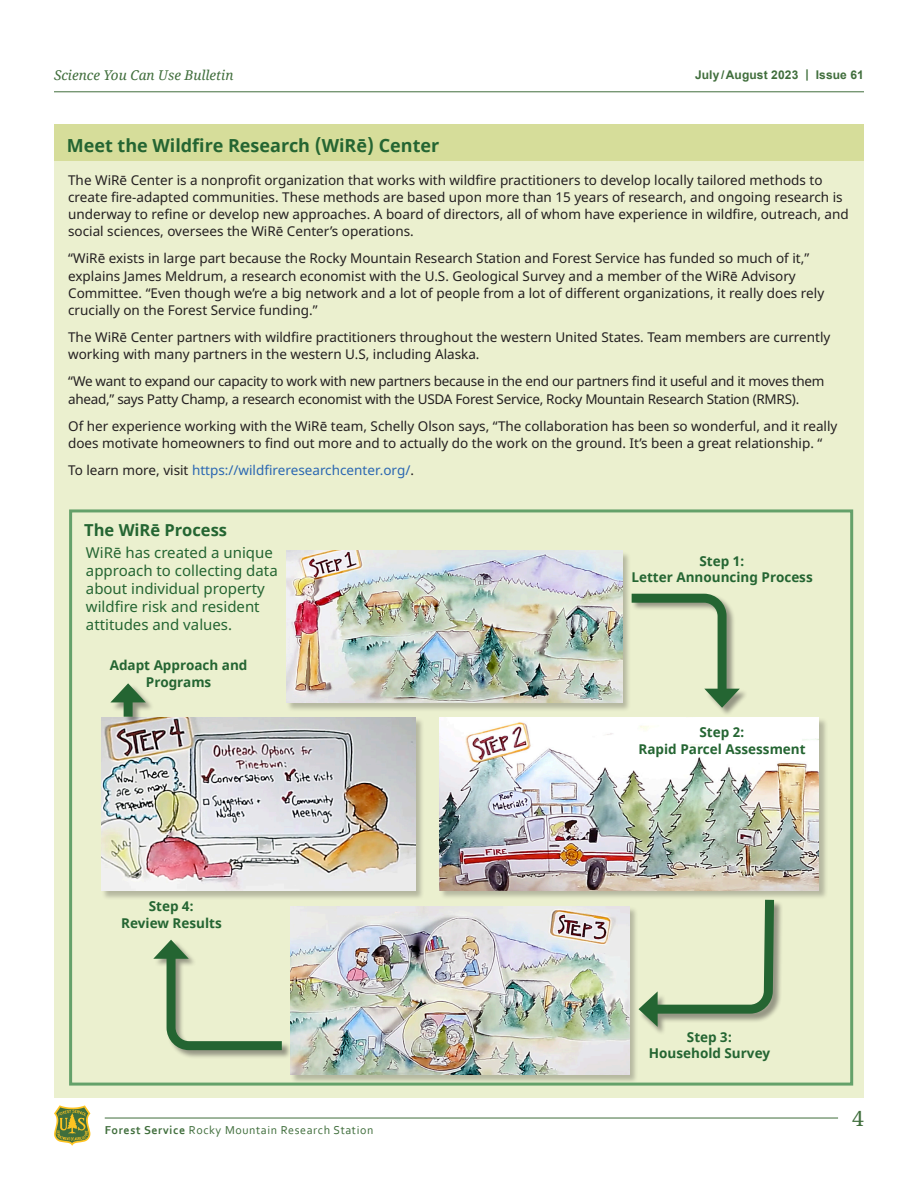
<style>
.page{position:relative;width:918px;height:1188px;background:#fff}
.page>*{position:absolute;margin:0;border:0;box-sizing:border-box;transform-origin:0 0}
.t1{font:21px "Noto Serif";color:#406e3c}
.Side_Bar_-_Heading{font:700 18px "Noto Sans";color:#246532}
.heading_3{font:700 16.5px "Noto Sans";color:#246532}
.heading_3-2{font:15px/18px "Noto Sans";color:#246532}
.Side_Bar_-_Text{font:13.5px/17.2px "Noto Sans";color:#231f20}
.Side_Bar_-_Text-2{font:13.5px/17.2px "Noto Sans";letter-spacing:-.02em;color:#231f20}
.heading_3-3{font:700 13.5px/16.5px "Noto Sans";color:#246532;text-align:center}
.Side_Bar_-_Text-3{font:13.5px "Noto Sans";color:#2a67b2}
.t2{font:italic 13.5px "Noto Serif";color:#406e3c}
.t3{font:12px "Corbel";letter-spacing:.05em;color:#406e3c}
.t4{font:700 12px "Arial";letter-spacing:.01em;color:#406e3c}
.s1{color:#231f20}
.s2{font-weight:700}
</style>
<div class="page">
<hr style="left:54px;top:91px;width:810px;height:1px;background:#406e3c">
<hr style="left:105px;top:1118px;width:733px;height:1px;background:#406e3c">
<svg style="left:54px;top:1105px;width:36px;height:41px"></svg>
<div style="left:55px;top:157px;width:809px;height:940px;background:#ebf0cf"></div>
<div style="left:55px;top:124px;width:809px;height:37px;background:#d6dd9a"></div>
<div style="left:291px;top:907px;width:347px;height:177px;background:#231f20;opacity:.27"></div>
<img style="left:291px;top:906px;width:338px;height:168px">
<div style="left:439px;top:718px;width:389px;height:182px;background:#231f20;opacity:.27"></div>
<img style="left:439px;top:718px;width:380px;height:172px">
<div style="left:287px;top:551px;width:345px;height:161px;background:#231f20;opacity:.27"></div>
<img style="left:287px;top:551px;width:335px;height:151px">
<div style="left:101px;top:718px;width:324px;height:182px;background:#231f20;opacity:.27"></div>
<img style="left:101px;top:718px;width:314px;height:173px">
<svg style="left:623px;top:589px;width:117px;height:119px"></svg>
<div style="left:639px;top:900px;width:144px;height:136px;background:#231f20;opacity:.43"></div>
<svg style="left:639px;top:891px;width:140px;height:136px"></svg>
<div style="left:154px;top:940px;width:137px;height:120px;background:#231f20;opacity:.43"></div>
<svg style="left:153px;top:940px;width:138px;height:115px"></svg>
<div style="left:111px;top:684px;width:44px;height:42px;background:#231f20;opacity:.43"></div>
<div style="left:124px;top:695px;width:9px;height:22px;background:#246532"></div>
<svg style="left:111px;top:683px;width:35px;height:19px"></svg>
<div style="left:69px;top:509px;width:784px;height:577px;border:3px solid #64a16a"></div>
<p class="t2" style="left:54px;top:66px;width:181px">Science You Can Use Bulletin</p>
<p class="t4" style="left:695px;top:67px;width:170px">July /August 2023 | Issue 61</p>
<p class="Side_Bar_-_Heading" style="left:67px;top:133px;width:374px">Meet the Wildfire Research (WiRē) Center</p>
<p class="Side_Bar_-_Text" style="left:68px;top:172px;width:782px">The WiRē Center is a nonprofit organization that works with wildfire practitioners to develop locally tailored methods to create fire-adapted communities. These methods are based upon more than 15 years of research, and ongoing research is underway to refine or develop new approaches. A board of directors, all of whom have experience in wildfire, outreach, and social sciences, oversees the WiRē Center’s operations.</p>
<p class="Side_Bar_-_Text" style="left:68px;top:250px;width:758px">“WiRē exists in large part because the Rocky Mountain Research Station and Forest Service has funded so much of it,” explains James Meldrum, a research economist with the U.S. Geological Survey and a member of the WiRē Advisory Committee. “Even though we’re a big network and a lot of people from a lot of different organizations, it really does rely crucially on the Forest Service funding.”</p>
<p class="Side_Bar_-_Text" style="left:68px;top:329px;width:764px">The WiRē Center partners with wildfire practitioners throughout the western United States. Team members are currently working with many partners in the western U.S, including Alaska.</p>
<p class="Side_Bar_-_Text-2" style="left:68px;top:373px;width:758px">“We want to expand our capacity to work with new partners because in the end our partners find it useful and it moves them ahead,” says Patty Champ, a research economist with the USDA Forest Service, Rocky Mountain Research Station (RMRS).</p>
<p class="Side_Bar_-_Text" style="left:68px;top:417px;width:771px">Of her experience working with the WiRē team, Schelly Olson says, “The collaboration has been so wonderful, and it really does motivate homeowners to find out more and to actually do the work on the ground. It’s been a great relationship. “</p>
<p class="Side_Bar_-_Text-3" style="left:68px;top:460px;width:347px"><span class="s1">To learn more, visit</span> https://wildfireresearchcenter.org/<span class="s1">.</span></p>
<p class="heading_3" style="left:84px;top:518px;width:144px">The WiRē Process</p>
<p class="heading_3-2" style="left:86px;top:544px;width:193px">WiRē has created a unique approach to collecting data about individual property wildfire risk and resident attitudes and values.</p>
<p class="heading_3-3" style="left:110px;top:657px;width:139px">Adapt Approach and<br>Programs</p>
<p class="heading_3-3" style="left:121px;top:898px;width:102px">Step 4:<br>Review Results</p>
<p class="t3" style="left:105px;top:1123px;width:270px"><span class="s2">Forest Service</span> Rocky Mountain Research Station</p>
<p class="heading_3-3" style="left:631px;top:553px;width:183px">Step 1:<br>Letter Announcing Process</p>
<p class="heading_3-3" style="left:639px;top:725px;width:169px">Step 2:<br>Rapid Parcel Assessment</p>
<p class="heading_3-3" style="left:649px;top:1029px;width:123px">Step 3:<br>Household Survey</p>
<h1 class="t1" style="left:852px;top:1104px;width:13px">4</h1>
</div>
